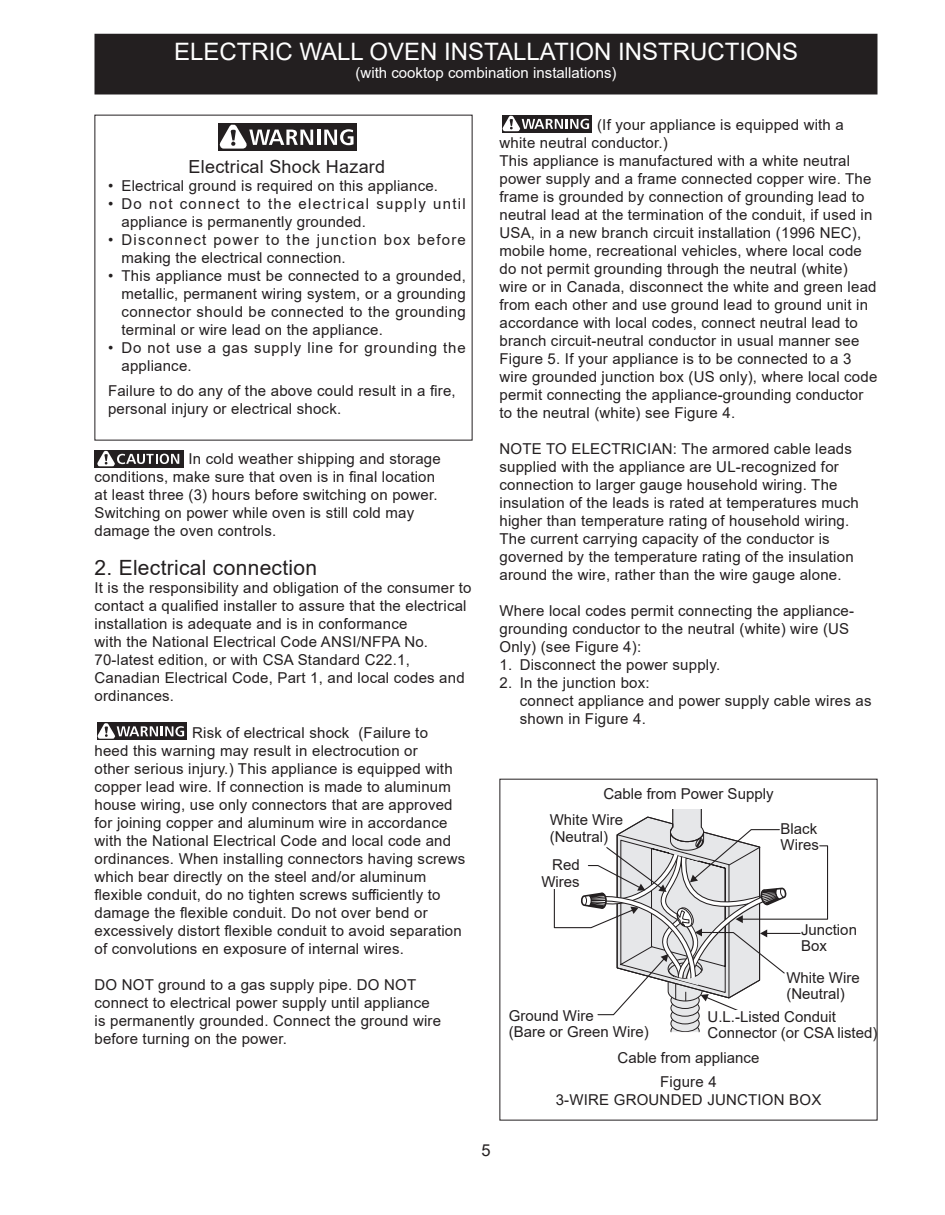
<style>
.page{position:relative;width:945px;height:1215px;background:#fff}
.page>*{position:absolute;margin:0;border:0;box-sizing:border-box;transform-origin:0 0}
.t1{font:24px "Arial";color:#fff}
.t2{font:21px "Arial";letter-spacing:.015em;color:#231f20}
.t3{font:18px "Arial";letter-spacing:.015em;color:#231f20}
.t4{font:16.5px "Arial";color:#231f20}
.t5{font:15px/18px "Arial";letter-spacing:.015em;color:#231f20}
.t6{font:15px/18px "Arial";letter-spacing:.085em;color:#231f20}
.t7{font:15px/18px "Arial";letter-spacing:.08em;color:#231f20}
.t8{font:15px/18px "Arial";letter-spacing:.05em;color:#231f20}
.t9{font:15px "Arial";color:#fff}
</style>
<div class="page">
<div style="left:95px;top:34px;width:782px;height:60px;background:#231f20"></div>
<div style="left:94px;top:450px;width:90px;height:18px;background:#231f20"></div>
<svg style="left:97px;top:450px;width:82px;height:17px"></svg>
<svg style="left:184px;top:722px;width:2px;height:18px"></svg>
<svg style="left:97px;top:722px;width:87px;height:18px"></svg>
<svg style="left:589px;top:115px;width:2px;height:17px"></svg>
<svg style="left:502px;top:115px;width:87px;height:18px"></svg>
<div style="left:219px;top:123px;width:138px;height:27px;background:#231f20"></div>
<hr style="left:318px;top:130px;width:3px;height:15px;background:#fff">
<svg style="left:324px;top:129px;width:30px;height:16px"></svg>
<svg style="left:218px;top:123px;width:95px;height:28px"></svg>
<svg style="left:671px;top:1026px;width:28px;height:6px"></svg>
<svg style="left:671px;top:1015px;width:28px;height:17px"></svg>
<div style="left:671px;top:1015px;width:28px;height:17px;border:1px solid #231f20;border-radius:50%"></div>
<div style="left:671px;top:1008px;width:28px;height:16px;background:#e6e7e9;border-radius:50%"></div>
<div style="left:671px;top:1008px;width:28px;height:16px;border:1px solid #231f20;border-radius:50%"></div>
<svg style="left:553px;top:809px;width:276px;height:207px"></svg>
<div style="left:733px;top:1010px;width:36px;height:16px;background:#fff"></div>
<div style="left:542px;top:872px;width:20px;height:17px;background:#fff"></div>
<h1 class="t1" style="left:174px;top:35px;width:626px">ELECTRIC WALL OVEN INSTALLATION INSTRUCTIONS</h1>
<p class="t9" style="left:356px;top:62px;width:262px">(with cooktop combination installations)</p>
<p class="t3" style="left:189px;top:154px;width:198px">Electrical Shock Hazard</p>
<p class="t5" style="left:108px;top:176px;width:332px">• Electrical ground is required on this appliance.</p>
<p class="t6" style="left:122px;top:194px;width:346px;text-indent:-14px">• Do not connect to the electrical supply until appliance is permanently grounded.</p>
<p class="t7" style="left:122px;top:230px;width:346px;text-indent:-14px">• Disconnect power to the junction box before making the electrical connection.</p>
<p class="t5" style="left:122px;top:266px;width:346px;text-align:justify;text-indent:-14px">• This appliance must be connected to a grounded, metallic, permanent wiring system, or a grounding connector should be connected to the grounding terminal or wire lead on the appliance.</p>
<p class="t8" style="left:122px;top:338px;width:346px;text-indent:-14px">• Do not use a gas supply line for grounding the appliance.</p>
<p class="t5" style="left:108px;top:381px;width:349px">Failure to do any of the above could result in a fire, personal injury or electrical shock.</p>
<p class="t5" style="left:94px;top:449px;width:348px;text-indent:94px">In cold weather shipping and storage conditions, make sure that oven is in final location at least three (3) hours before switching on power.<br>Switching on power while oven is still cold may damage the oven controls.</p>
<h2 class="t2" style="left:94px;top:553px;width:224px">2. Electrical connection</h2>
<p class="t5" style="left:94px;top:579px;width:379px">It is the responsibility and obligation of the consumer to contact a qualified installer to assure that the electrical installation is adequate and is in conformance<br>with the National Electrical Code ANSI/NFPA No.<br>70-latest edition, or with CSA Standard C22.1, Canadian Electrical Code, Part 1, and local codes and ordinances.</p>
<p class="t5" style="left:94px;top:724px;width:372px;text-indent:98px">Risk of electrical shock (Failure to heed this warning may result in electrocution or<br>other serious injury.) This appliance is equipped with copper lead wire. If connection is made to aluminum house wiring, use only connectors that are approved for joining copper and aluminum wire in accordance with the National Electrical Code and local code and ordinances. When installing connectors having screws which bear directly on the steel and/or aluminum flexible conduit, do no tighten screws sufficiently to damage the flexible conduit. Do not over bend or excessively distort flexible conduit to avoid separation of convolutions en exposure of internal wires.</p>
<p class="t5" style="left:94px;top:976px;width:348px">DO NOT ground to a gas supply pipe. DO NOT connect to electrical power supply until appliance is permanently grounded. Connect the ground wire before turning on the power.</p>
<p class="t5" style="left:499px;top:116px;width:379px;text-indent:98px">(If your appliance is equipped with a white neutral conductor.)<br>This appliance is manufactured with a white neutral power supply and a frame connected copper wire. The frame is grounded by connection of grounding lead to neutral lead at the termination of the conduit, if used in USA, in a new branch circuit installation (1996 NEC), mobile home, recreational vehicles, where local code do not permit grounding through the neutral (white) wire or in Canada, disconnect the white and green lead from each other and use ground lead to ground unit in accordance with local codes, connect neutral lead to branch circuit-neutral conductor in usual manner see Figure 5. If your appliance is to be connected to a 3 wire grounded junction box (US only), where local code permit connecting the appliance-grounding conductor to the neutral (white) see Figure 4.</p>
<p class="t5" style="left:499px;top:440px;width:361px">NOTE TO ELECTRICIAN: The armored cable leads supplied with the appliance are UL-recognized for connection to larger gauge household wiring. The insulation of the leads is rated at temperatures much higher than temperature rating of household wiring.<br>The current carrying capacity of the conductor is governed by the temperature rating of the insulation around the wire, rather than the wire gauge alone.</p>
<p class="t5" style="left:499px;top:602px;width:356px">Where local codes permit connecting the appliance&shy;grounding conductor to the neutral (white) wire (US<br>Only) (see Figure 4):</p>
<p class="t5" style="left:499px;top:656px;width:222px">1. Disconnect the power supply.</p>
<p class="t5" style="left:520px;top:674px;width:353px;text-indent:-20px">2. In the junction box:<br>connect appliance and power supply cable wires as shown in Figure 4.</p>
<p class="t5" style="left:603px;top:785px;width:172px">Cable from Power Supply</p>
<p class="t5" style="left:550px;top:811px;width:75px;line-height:16.5px">White Wire (Neutral)</p>
<p class="t5" style="left:541px;top:857px;width:40px;line-height:16.5px;text-align:right">Red<br>Wires</p>
<p class="t5" style="left:509px;top:1007px;width:142px;line-height:16.5px">Ground Wire<br>(Bare or Green Wire)</p>
<p class="t5" style="left:781px;top:820px;width:40px;line-height:16.5px">Black<br>Wires</p>
<p class="t5" style="left:801px;top:921px;width:57px;line-height:16.5px">Junction<br>Box</p>
<p class="t5" style="left:786px;top:969px;width:75px;line-height:16.5px">White Wire (Neutral)</p>
<p class="t5" style="left:708px;top:1008px;width:171px;line-height:16.5px">U.L.-Listed Conduit<br>Connector (or CSA listed)</p>
<p class="t5" style="left:618px;top:1049px;width:143px">Cable from appliance</p>
<p class="t5" style="left:556px;top:1072px;width:267px;text-align:center">Figure 4<br>3-WIRE GROUNDED JUNCTION BOX</p>
<p class="t4" style="left:481px;top:1139px;width:11px">5</p>
</div>
